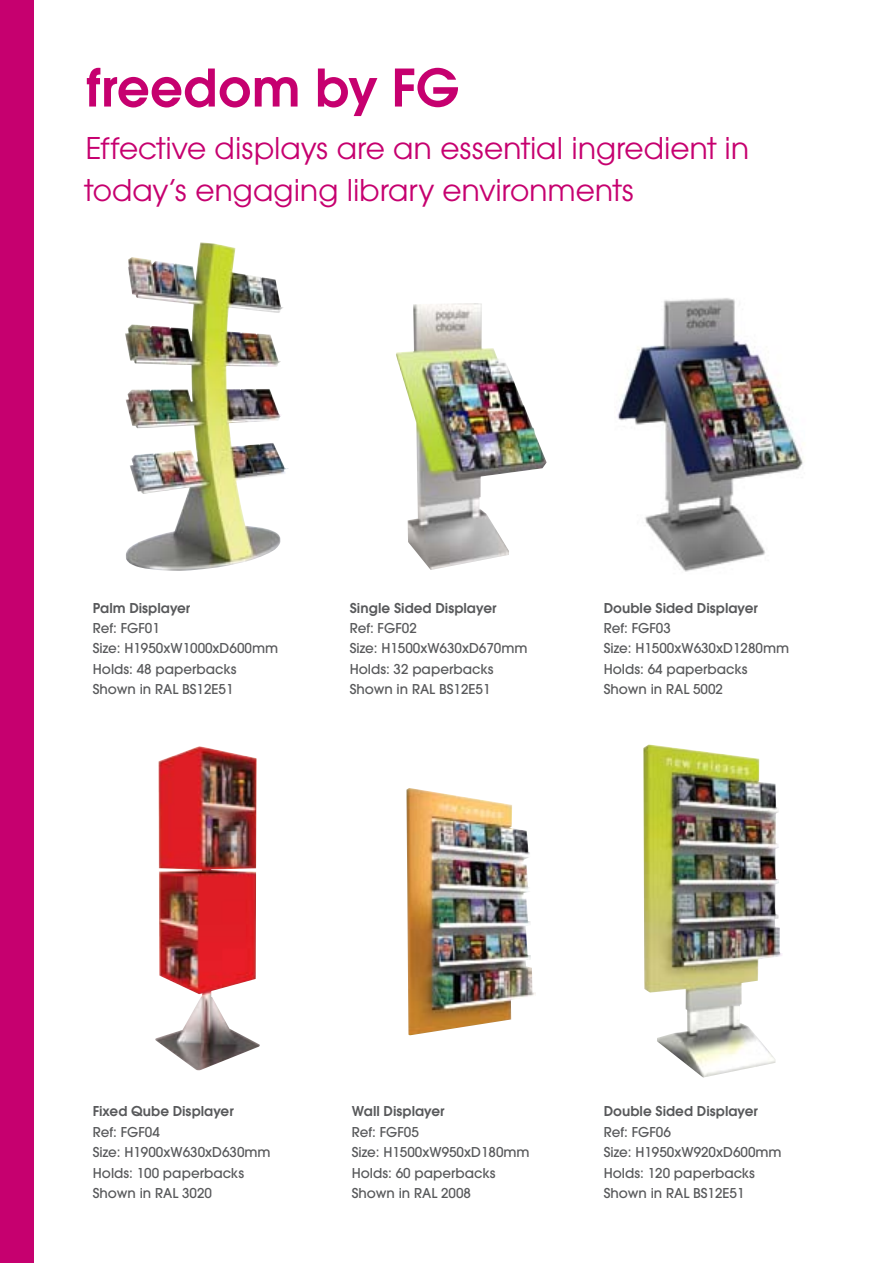
<style>
.page{position:relative;width:893px;height:1263px;background:#fff}
.page>*{position:absolute;margin:0;border:0;box-sizing:border-box;transform-origin:0 0}
.t1{font:600 57px "Avant Garde ITC";color:#c6006f}
.t2{font:33px/42px "Avant Garde ITC";letter-spacing:-.005em;color:#c6006f}
.t3{font:600 15px "Avant Garde ITC";color:#58595b}
.t4{font:500 13.5px/20.4px "Avant Garde";color:#58595b}
</style>
<div class="page">
<div style="left:0;top:0;width:34px;height:1263px;background:#c6006f"></div>
<img style="left:125px;top:242px;width:163px;height:329px">
<img style="left:396px;top:303px;width:151px;height:267px">
<img style="left:617px;top:298px;width:186px;height:274px">
<img style="left:155px;top:746px;width:105px;height:324px">
<img style="left:643px;top:744px;width:139px;height:333px">
<img style="left:406px;top:788px;width:130px;height:247px">
<h1 class="t1" style="left:85px;top:54px;width:376px">freedom by FG</h1>
<h2 class="t2" style="left:85px;top:127px;width:666px">Effective displays are an essential ingredient in today’s engaging library environments</h2>
<p class="t3" style="left:93px;top:599px;width:99px">Palm Displayer</p>
<p class="t4" style="left:93px;top:618px;width:187px">Ref: FGF01<br>Size: H1950xW1000xD600mm<br>Holds: 48 paperbacks<br>Shown in RAL BS12E51</p>
<p class="t3" style="left:350px;top:599px;width:148px">Single Sided Displayer</p>
<p class="t4" style="left:350px;top:618px;width:179px">Ref: FGF02<br>Size: H1500xW630xD670mm<br>Holds: 32 paperbacks<br>Shown in RAL BS12E51</p>
<p class="t3" style="left:604px;top:599px;width:156px">Double Sided Displayer</p>
<p class="t4" style="left:604px;top:618px;width:187px">Ref: FGF03<br>Size: H1500xW630xD1280mm<br>Holds: 64 paperbacks<br>Shown in RAL 5002</p>
<p class="t3" style="left:93px;top:1103px;width:142px">Fixed Qube Displayer</p>
<p class="t4" style="left:93px;top:1122px;width:179px">Ref: FGF04<br>Size: H1900xW630xD630mm<br>Holds: 100 paperbacks<br>Shown in RAL 3020</p>
<p class="t3" style="left:352px;top:1103px;width:94px">Wall Displayer</p>
<p class="t4" style="left:352px;top:1122px;width:179px">Ref: FGF05<br>Size: H1500xW950xD180mm<br>Holds: 60 paperbacks<br>Shown in RAL 2008</p>
<p class="t3" style="left:604px;top:1103px;width:156px">Double Sided Displayer</p>
<p class="t4" style="left:604px;top:1122px;width:179px">Ref: FGF06<br>Size: H1950xW920xD600mm<br>Holds: 120 paperbacks<br>Shown in RAL BS12E51</p>
</div>
